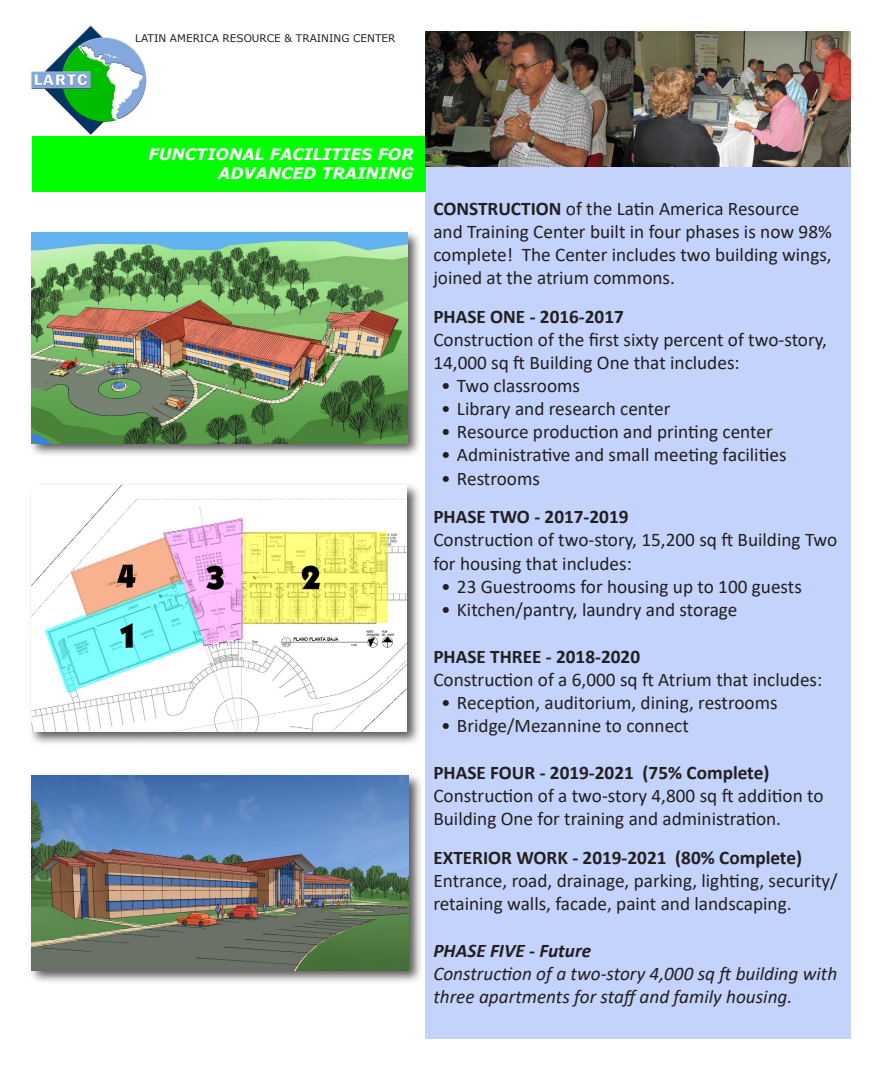
<style>
.page{position:relative;width:882px;height:1071px;background:#fff}
.page>*{position:absolute;margin:0;border:0;box-sizing:border-box;transform-origin:0 0}
.t1{font:19.25px/23.1px "Calibri";color:#231f20}
.t2{font:700 19.25px "Calibri";color:#231f20}
.t3{font:italic 19.25px/23.1px "Calibri";color:#231f20}
.t4{font:italic 700 19.25px "Calibri";color:#231f20}
.t5{font:italic 700 15.75px "Verdana";color:#fff}
.t6{font:10.5px "Verdana";color:#231f20}
.s1{font-weight:700}
</style>
<div class="page">
<div style="left:425px;top:136px;width:425px;height:904px;background:#c3d3fb"></div>
<div style="left:32px;top:136px;width:393px;height:56px;background:#0f0"></div>
<img style="left:31px;top:25px;width:116px;height:110px">
<img style="left:425px;top:31px;width:425px;height:135px">
<div style="left:29px;top:773px;width:394px;height:212px;background:#231f20;opacity:.75"></div>
<img style="left:32px;top:776px;width:377px;height:194px">
<div style="left:29px;top:230px;width:393px;height:228px;background:#231f20;opacity:.75"></div>
<img style="left:32px;top:233px;width:375px;height:210px">
<div style="left:29px;top:482px;width:392px;height:264px;background:#231f20;opacity:.75"></div>
<img style="left:32px;top:485px;width:375px;height:246px">
<p class="t6" style="left:135px;top:31px;width:262px">LATIN AMERICA RESOURCE &amp; TRAINING CENTER</p>
<p class="t5" style="left:149px;top:143px;width:267px">FUNCTIONAL FACILITIES FOR</p>
<p class="t5" style="left:218px;top:162px;width:197px">ADVANCED TRAINING</p>
<p class="t1" style="left:433px;top:196px;width:400px"><span class="s1">CONSTRUCTION</span> of the Latin America Resource and Training Center built in four phases is now 98% complete! The Center includes two building wings, joined at the atrium commons.</p>
<p class="t2" style="left:433px;top:303px;width:192px">PHASE ONE - 2016-2017</p>
<p class="t1" style="left:433px;top:328px;width:395px">Construction of the first sixty percent of two-story,<br>14,000 sq ft Building One that includes:</p>
<p class="t1" style="left:441px;top:374px;width:140px">• Two classrooms</p>
<p class="t1" style="left:441px;top:397px;width:231px">• Library and research center</p>
<p class="t1" style="left:441px;top:420px;width:333px">• Resource production and printing center</p>
<p class="t1" style="left:441px;top:443px;width:347px">• Administrative and small meeting facilities</p>
<p class="t1" style="left:441px;top:466px;width:100px">• Restrooms</p>
<p class="t2" style="left:433px;top:503px;width:197px">PHASE TWO - 2017-2019</p>
<p class="t1" style="left:433px;top:528px;width:405px">Construction of two-story, 15,200 sq ft Building Two for housing that includes:</p>
<p class="t1" style="left:441px;top:574px;width:362px">• 23 Guestrooms for housing up to 100 guests</p>
<p class="t1" style="left:441px;top:597px;width:298px">• Kitchen/pantry, laundry and storage</p>
<p class="t2" style="left:433px;top:643px;width:208px">PHASE THREE - 2018-2020</p>
<p class="t1" style="left:433px;top:667px;width:390px">Construction of a 6,000 sq ft Atrium that includes:</p>
<p class="t1" style="left:441px;top:690px;width:338px">• Reception, auditorium, dining, restrooms</p>
<p class="t1" style="left:441px;top:713px;width:249px">• Bridge/Mezannine to connect</p>
<p class="t2" style="left:433px;top:759px;width:338px">PHASE FOUR - 2019-2021 (75% Complete)</p>
<p class="t1" style="left:433px;top:783px;width:392px">Construction of a two-story 4,800 sq ft addition to<br>Building One for training and administration.</p>
<p class="t1" style="left:433px;top:845px;width:406px"><span class="s1">EXTERIOR WORK - 2019-2021 (80% Complete)<br></span>Entrance, road, drainage, parking, lighting, security/ retaining walls, facade, paint and landscaping.</p>
<p class="t4" style="left:433px;top:937px;width:159px">PHASE FIVE - Future</p>
<p class="t3" style="left:433px;top:961px;width:405px">Construction of a two-story 4,000 sq ft building with three apartments for staff and family housing.</p>
</div>
